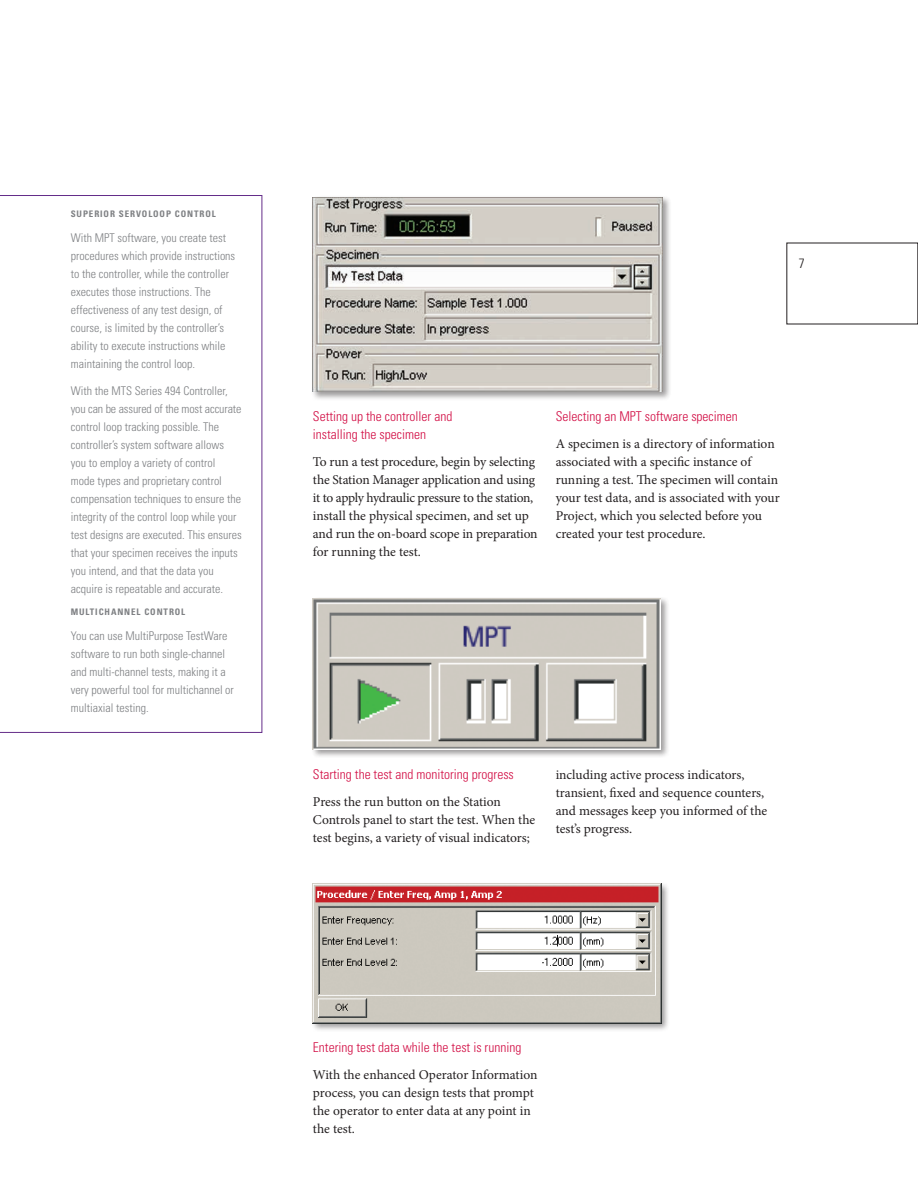
<style>
.page{position:relative;width:918px;height:1188px;background:#fff}
.page>*{position:absolute;margin:0;border:0;box-sizing:border-box;transform-origin:0 0}
.Body_copy{font:13.5px/18px "Minion Pro";letter-spacing:-.005em;color:#231f20}
.Section_Subhead_-_RE{font:300 condensed 13.5px/18px "Univers";color:#d20d44}
.Section_Subhead_-_RE-2{font:300 condensed 13.5px "Univers";color:#231f20}
.Technical_Sidebar_bo{font:300 condensed 12px/18px "Univers";color:#7e8083}
.Technical_Sidebar_Su{font:700 condensed 9px "Univers";letter-spacing:.1em;color:#7e8083}
</style>
<div class="page">
<div style="left:0;top:195px;width:262px;height:538px;border:1px solid #642d89"></div>
<div style="left:311px;top:195px;width:361px;height:206px;background:#231f20;opacity:.45"></div>
<img style="left:313px;top:197px;width:350px;height:195px">
<div style="left:311px;top:597px;width:359px;height:162px;background:#231f20;opacity:.45"></div>
<img style="left:313px;top:598px;width:347px;height:152px">
<div style="left:311px;top:882px;width:359px;height:151px;background:#231f20;opacity:.45"></div>
<img style="left:313px;top:884px;width:348px;height:139px">
<p class="Technical_Sidebar_Su" style="left:71px;top:208px;width:147px">SUPERIOR SERVOLOOP CONTROL</p>
<p class="Technical_Sidebar_bo" style="left:71px;top:229px;width:166px">With MPT software, you create test procedures which provide instructions to the controller, while the controller executes those instructions. The effectiveness of any test design, of course, is limited by the controller’s ability to execute instructions while maintaining the control loop.</p>
<p class="Technical_Sidebar_bo" style="left:71px;top:382px;width:173px">With the MTS Series 494 Controller, you can be assured of the most accurate control loop tracking possible. The controller’s system software allows you to employ a variety of control mode types and proprietary control compensation techniques to ensure the integrity of the control loop while your test designs are executed. This ensures that your specimen receives the inputs you intend, and that the data you acquire is repeatable and accurate.</p>
<p class="Technical_Sidebar_Su" style="left:71px;top:607px;width:116px">MULTICHANNEL CONTROL</p>
<p class="Technical_Sidebar_bo" style="left:71px;top:627px;width:165px">You can use MultiPurpose TestWare software to run both single-channel and multi-channel tests, making it a very powerful tool for multichannel or multiaxial testing.</p>
<p class="Section_Subhead_-_RE-2" style="left:799px;top:255px;width:7px">7</p>
<p class="Section_Subhead_-_RE" style="left:313px;top:407px;width:141px">Setting up the controller and installing the specimen</p>
<p class="Body_copy" style="left:313px;top:453px;width:226px">To run a test procedure, begin by selecting the Station Manager application and using it to apply hydraulic pressure to the station, install the physical specimen, and set up and run the on-board scope in preparation for running the test.</p>
<p class="Section_Subhead_-_RE" style="left:556px;top:407px;width:184px">Selecting an MPT software specimen</p>
<p class="Body_copy" style="left:556px;top:435px;width:226px">A specimen is a directory of information associated with a specific instance of running a test. The specimen will contain your test data, and is associated with your Project, which you selected before you created your test procedure.</p>
<p class="Section_Subhead_-_RE" style="left:313px;top:766px;width:202px">Starting the test and monitoring progress</p>
<p class="Body_copy" style="left:313px;top:793px;width:224px">Press the run button on the Station<br>Controls panel to start the test. When the test begins, a variety of visual indicators;</p>
<p class="Body_copy" style="left:556px;top:765px;width:213px">including active process indicators, transient, fixed and sequence counters, and messages keep you informed of the test’s progress.</p>
<p class="Section_Subhead_-_RE" style="left:313px;top:1039px;width:210px">Entering test data while the test is running</p>
<p class="Body_copy" style="left:313px;top:1066px;width:226px">With the enhanced Operator Information process, you can design tests that prompt the operator to enter data at any point in the test.</p>
</div>
